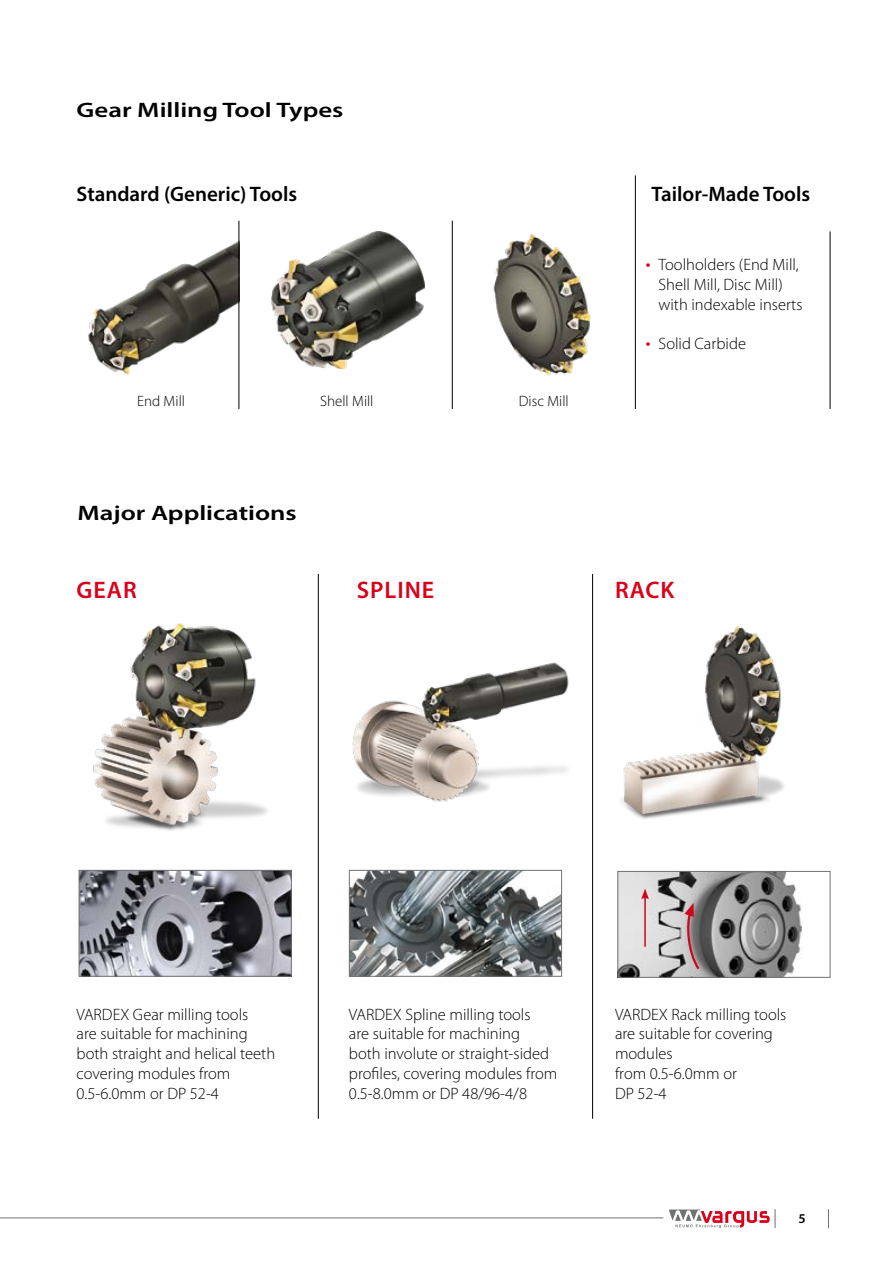
<style>
.page{position:relative;width:893px;height:1263px;background:#fff}
.page>*{position:absolute;margin:0;border:0;box-sizing:border-box;transform-origin:0 0}
.t1{font:600 24px "Myriad Pro";letter-spacing:.04em;color:#da001a}
.t2{font:600 21px "Myriad Pro";color:#000}
.t3{font:600 21px "Myriad Pro";color:#000;scale:1.28 1}
.t4{font:300 16.5px/19.8px "Myriad Pro";color:#000}
.t5{font:300 15px "Myriad Pro";color:#000}
.t6{font:600 13.5px "Myriad Pro";color:#000}
.s1{font-weight:600;font-size:15px;color:#da001a}
</style>
<div class="page">
<hr style="left:0;top:1217px;width:663px;height:1px;background:#707172">
<svg style="left:828px;top:1209px;width:1px;height:19px"></svg>
<svg style="left:669px;top:1209px;width:107px;height:19px"></svg>
<img style="left:493px;top:234px;width:98px;height:142px">
<img style="left:88px;top:231px;width:151px;height:157px">
<hr style="left:830px;top:231px;width:1px;height:178px;background:#000">
<hr style="left:452px;top:221px;width:1px;height:188px;background:#000">
<hr style="left:635px;top:175px;width:1px;height:234px;background:#000">
<hr style="left:239px;top:221px;width:1px;height:188px;background:#000">
<img style="left:621px;top:626px;width:163px;height:193px">
<img style="left:81px;top:872px;width:209px;height:103px">
<div style="left:79px;top:870px;width:213px;height:107px;border:1px solid #707172"></div>
<img style="left:351px;top:872px;width:209px;height:103px">
<div style="left:349px;top:870px;width:213px;height:107px;border:1px solid #707172"></div>
<img style="left:619px;top:873px;width:183px;height:103px">
<div style="left:617px;top:871px;width:213px;height:107px;border:1px solid #707172"></div>
<svg style="left:685px;top:903px;width:17px;height:69px"></svg>
<hr style="left:644px;top:897px;width:2px;height:50px;background:#cd071e">
<svg style="left:641px;top:889px;width:8px;height:10px"></svg>
<img style="left:93px;top:623px;width:174px;height:208px">
<img style="left:352px;top:662px;width:217px;height:140px">
<hr style="left:318px;top:574px;width:1px;height:545px;background:#000">
<hr style="left:592px;top:574px;width:1px;height:545px;background:#000">
<img style="left:272px;top:231px;width:152px;height:137px">
<p class="t3" style="left:77px;top:96px;width:210px">Gear Milling Tool Types</p>
<p class="t2" style="left:77px;top:181px;width:222px">Standard (Generic) Tools</p>
<p class="t2" style="left:651px;top:181px;width:160px">Tailor-Made Tools</p>
<p class="t5" style="left:137px;top:392px;width:49px">End Mill</p>
<p class="t5" style="left:320px;top:392px;width:55px">Shell Mill</p>
<p class="t5" style="left:519px;top:392px;width:51px">Disc Mill</p>
<p class="t3" style="left:77px;top:499px;width:173px">Major Applications</p>
<h1 class="t1" style="left:77px;top:575px;width:62px">GEAR</h1>
<h1 class="t1" style="left:357px;top:575px;width:79px">SPLINE</h1>
<p class="t4" style="left:659px;top:254px;width:145px;text-indent:-13px"><span class="s1">•</span> Toolholders (End Mill,<br>Shell Mill, Disc Mill) with indexable inserts</p>
<p class="t4" style="left:646px;top:334px;width:102px"><span class="s1">•</span> Solid Carbide</p>
<h1 class="t1" style="left:615px;top:575px;width:61px">RACK</h1>
<p class="t4" style="left:77px;top:1004px;width:200px">VARDEX Gear milling tools<br>are suitable for machining both straight and helical teeth covering modules from<br>0.5-6.0mm or DP 52-4</p>
<p class="t4" style="left:349px;top:1004px;width:210px">VARDEX Spline milling tools<br>are suitable for machining<br>both involute or straight-sided profiles, covering modules from<br>0.5-8.0mm or DP 48/96-4/8</p>
<p class="t4" style="left:615px;top:1004px;width:173px">VARDEX Rack milling tools are suitable for covering modules<br>from 0.5-6.0mm or<br>DP 52-4</p>
<p class="t6" style="left:798px;top:1209px;width:9px">5</p>
</div>
